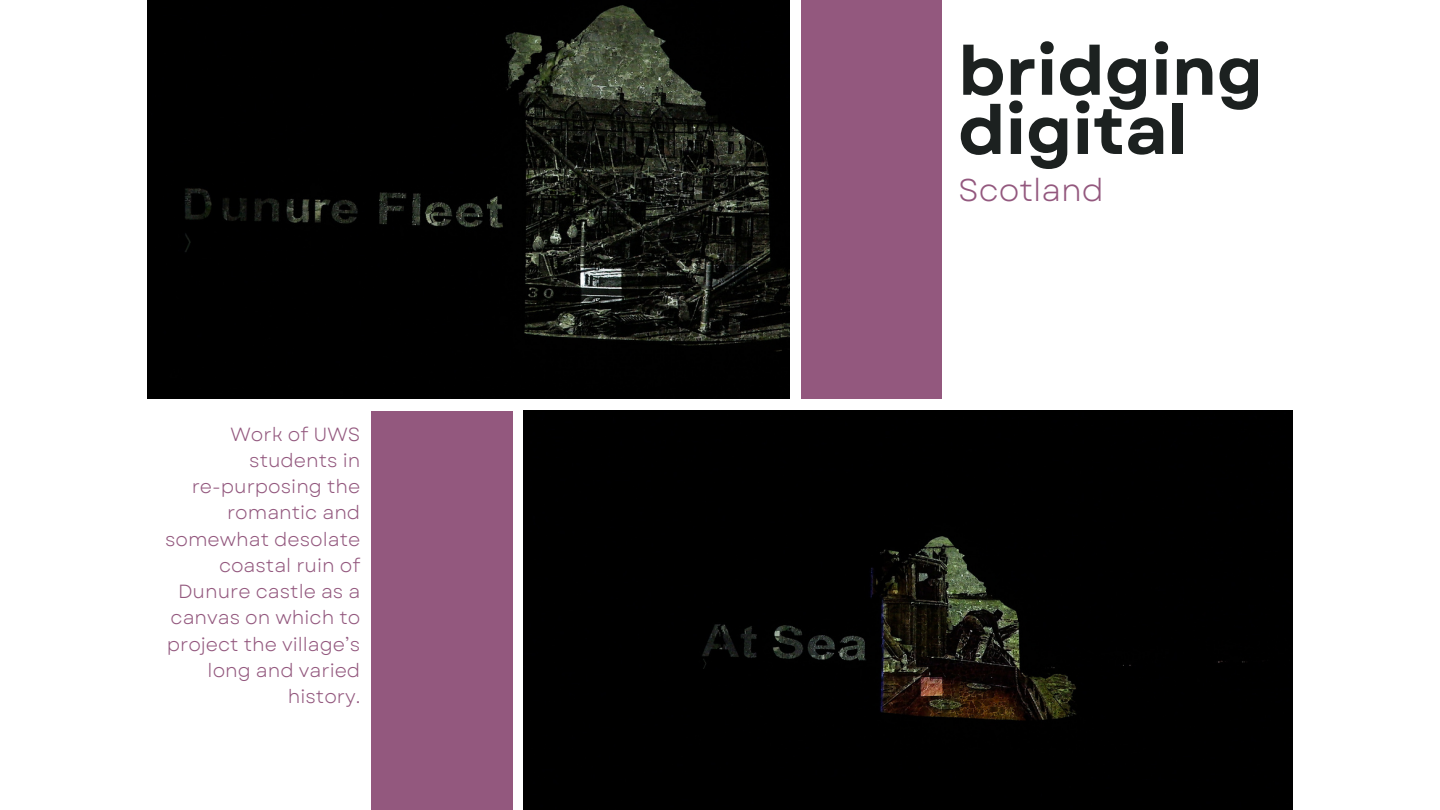
<style>
.page{position:relative;width:1440px;height:810px;background:#fff}
.page>*{position:absolute;margin:0;border:0;box-sizing:border-box;transform-origin:0 0}
.t1{font:700 67.7px "Garet";color:#1c2120}
.t2{font:31.4px "Garet";color:#93587e}
.t3{font:19px/26.2px "Garet";color:#93587e;text-align:right}
</style>
<div class="page">
<div style="left:801px;top:0;width:141px;height:399px;background:#93587e"></div>
<div style="left:372px;top:411px;width:141px;height:399px;background:#93587e"></div>
<img style="left:147px;top:0;width:642px;height:399px">
<div style="left:524px;top:411px;width:768px;height:399px;background:#000"></div>
<p class="t3" style="left:231px;top:421px;width:131px">Work of UWS students in</p>
<p class="t3" style="left:165px;top:473px;width:197px">re-purposing the romantic and somewhat desolate coastal ruin of<br>Dunure castle as a canvas on which to project the village’s long and varied history.</p>
<p class="t1" style="left:958px;top:22px;width:307px">bridging</p>
<p class="t1" style="left:958px;top:82px;width:232px">digital</p>
<p class="t2" style="left:958px;top:167px;width:147px">Scotland</p>
</div>
